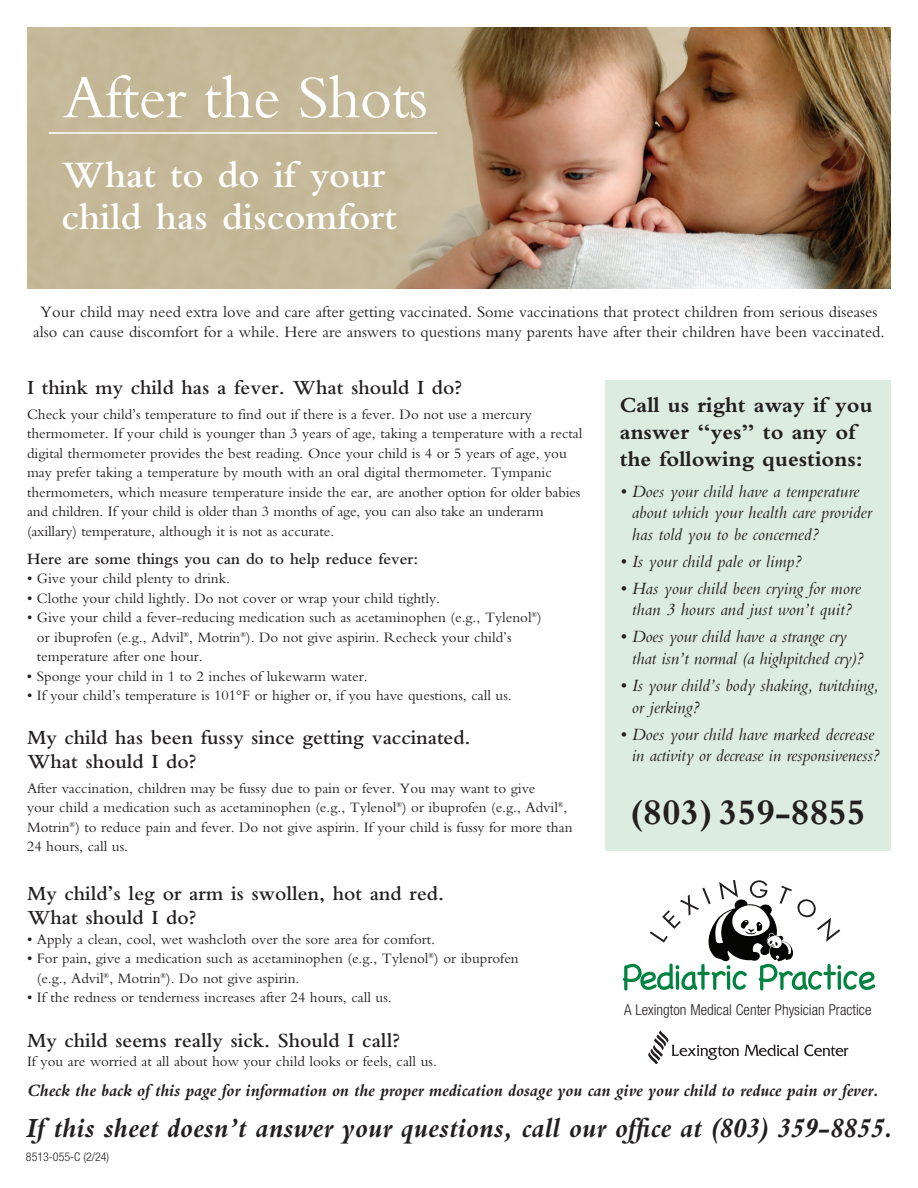
<style>
.page{position:relative;width:918px;height:1188px;background:#fff}
.page>*{position:absolute;margin:0;border:0;box-sizing:border-box;transform-origin:0 0}
.t1{font:63px "Bembo";letter-spacing:-.015em;color:#fff}
.t2{font:600 39px/42px "Bembo";color:#fff}
.t3{font:700 37.5px "Bembo";color:#231f20}
.t4{font:italic 700 28.8px "Bembo";color:#231f20}
.t5{font:700 22.5px/27px "Bembo";color:#231f20}
.t6{font:600 21px/24px "Bembo";color:#231f20}
.t7{font:italic 18px/21.6px "Bembo";color:#231f20}
.t8{font:italic 700 18px "Bembo";letter-spacing:-.01em;color:#231f20}
.t9{font:16.5px/19.8px "Bembo";color:#231f20;text-align:center}
.t10{font:600 16.5px "Bembo";color:#231f20}
.t11{font:15px/19.5px "Bembo";color:#231f20}
.t12{font:300 condensed 15px "Helvetica Neue LT Std";color:#231f20}
.t13{font:300 condensed 12px "Helvetica Neue LT Std";color:#231f20}
</style>
<div class="page">
<img style="left:27px;top:27px;width:864px;height:262px">
<hr style="left:49px;top:132px;width:388px;height:2px;background:#fff">
<div style="left:605px;top:380px;width:286px;height:470px;background:#ddece0"></div>
<svg style="left:623px;top:880px;width:252px;height:111px"></svg>
<svg style="left:648px;top:1030px;width:200px;height:33px"></svg>
<p class="t1" style="left:63px;top:61px;width:366px">After the Shots</p>
<p class="t2" style="left:62px;top:154px;width:337px">What to do if your child has discomfort</p>
<p class="t9" style="left:33px;top:302px;width:853px">Your child may need extra love and care after getting vaccinated. Some vaccinations that protect children from serious diseases also can cause discomfort for a while. Here are answers to questions many parents have after their children have been vaccinated.</p>
<p class="t6" style="left:27px;top:375px;width:436px">I think my child has a fever. What should I do?</p>
<p class="t11" style="left:27px;top:404px;width:557px">Check your child’s temperature to find out if there is a fever. Do not use a mercury thermometer. If your child is younger than 3 years of age, taking a temperature with a rectal digital thermometer provides the best reading. Once your child is 4 or 5 years of age, you may prefer taking a temperature by mouth with an oral digital thermometer. Tympanic thermometers, which measure temperature inside the ear, are another option for older babies and children. If your child is older than 3 months of age, you can also take an underarm (axillary) temperature, although it is not as accurate.</p>
<p class="t10" style="left:27px;top:549px;width:393px">Here are some things you can do to help reduce fever:</p>
<p class="t11" style="left:27px;top:569px;width:205px">• Give your child plenty to drink.</p>
<p class="t11" style="left:27px;top:588px;width:415px">• Clothe your child lightly. Do not cover or wrap your child tightly.</p>
<p class="t11" style="left:37px;top:608px;width:506px;text-indent:-10px">• Give your child a fever-reducing medication such as acetaminophen (e.g., Tylenol<sup>®</sup>) or ibuprofen (e.g., Advil<sup>®</sup>, Motrin<sup>®</sup>). Do not give aspirin. Recheck your child’s temperature after one hour.</p>
<p class="t11" style="left:27px;top:666px;width:342px">• Sponge your child in 1 to 2 inches of lukewarm water.</p>
<p class="t11" style="left:27px;top:686px;width:486px">• If your child’s temperature is 101°F or higher or, if you have questions, call us.</p>
<p class="t6" style="left:27px;top:725px;width:445px">My child has been fussy since getting vaccinated.</p>
<p class="t6" style="left:27px;top:749px;width:171px">What should I do?</p>
<p class="t11" style="left:27px;top:778px;width:547px">After vaccination, children may be fussy due to pain or fever. You may want to give<br>your child a medication such as acetaminophen (e.g., Tylenol<sup>®</sup>) or ibuprofen (e.g., Advil<sup>®</sup>, Motrin<sup>®</sup>) to reduce pain and fever. Do not give aspirin. If your child is fussy for more than 24 hours, call us.</p>
<p class="t6" style="left:27px;top:882px;width:419px">My child’s leg or arm is swollen, hot and red.<br>What should I do?</p>
<p class="t11" style="left:27px;top:929px;width:410px">• Apply a clean, cool, wet washcloth over the sore area for comfort.</p>
<p class="t11" style="left:37px;top:948px;width:483px;text-indent:-10px">• For pain, give a medication such as acetaminophen (e.g., Tylenol<sup>®</sup>) or ibuprofen (e.g., Advil<sup>®</sup>, Motrin<sup>®</sup>). Do not give aspirin.</p>
<p class="t11" style="left:27px;top:987px;width:366px">• If the redness or tenderness increases after 24 hours, call us.</p>
<p class="t5" style="left:620px;top:392px;width:254px">Call us right away if you answer “yes” to any of the following questions:</p>
<p class="t7" style="left:632px;top:480px;width:241px;text-indent:-12px">• Does your child have a temperature about which your health care provider has told you to be concerned?</p>
<p class="t7" style="left:620px;top:550px;width:183px">• Is your child pale or limp?</p>
<p class="t7" style="left:620px;top:577px;width:242px;text-align:center">• Has your child been crying for more than 3 hours and just won’t quit?</p>
<p class="t7" style="left:632px;top:626px;width:233px;text-indent:-12px">• Does your child have a strange cry that isn’t normal (a highpitched cry)?</p>
<p class="t7" style="left:632px;top:674px;width:249px;text-indent:-12px">• Is your child’s body shaking, twitching, or jerking?</p>
<p class="t7" style="left:632px;top:723px;width:249px;text-indent:-12px">• Does your child have marked decrease in activity or decrease in responsiveness?</p>
<p class="t3" style="left:630px;top:792px;width:237px">(803) 359-8855</p>
<p class="t12" style="left:624px;top:1000px;width:249px">A Lexington Medical Center Physician Practice</p>
<p class="t6" style="left:27px;top:1028px;width:374px">My child seems really sick. Should I call?</p>
<p class="t11" style="left:27px;top:1052px;width:411px">If you are worried at all about how your child looks or feels, call us.</p>
<p class="t8" style="left:27px;top:1080px;width:853px">Check the back of this page for information on the proper medication dosage you can give your child to reduce pain or fever.</p>
<p class="t4" style="left:26px;top:1113px;width:869px">If this sheet doesn’t answer your questions, call our office at (803) 359-8855.</p>
<p class="t13" style="left:26px;top:1150px;width:85px">8513-055-C (2/24)</p>
</div>
